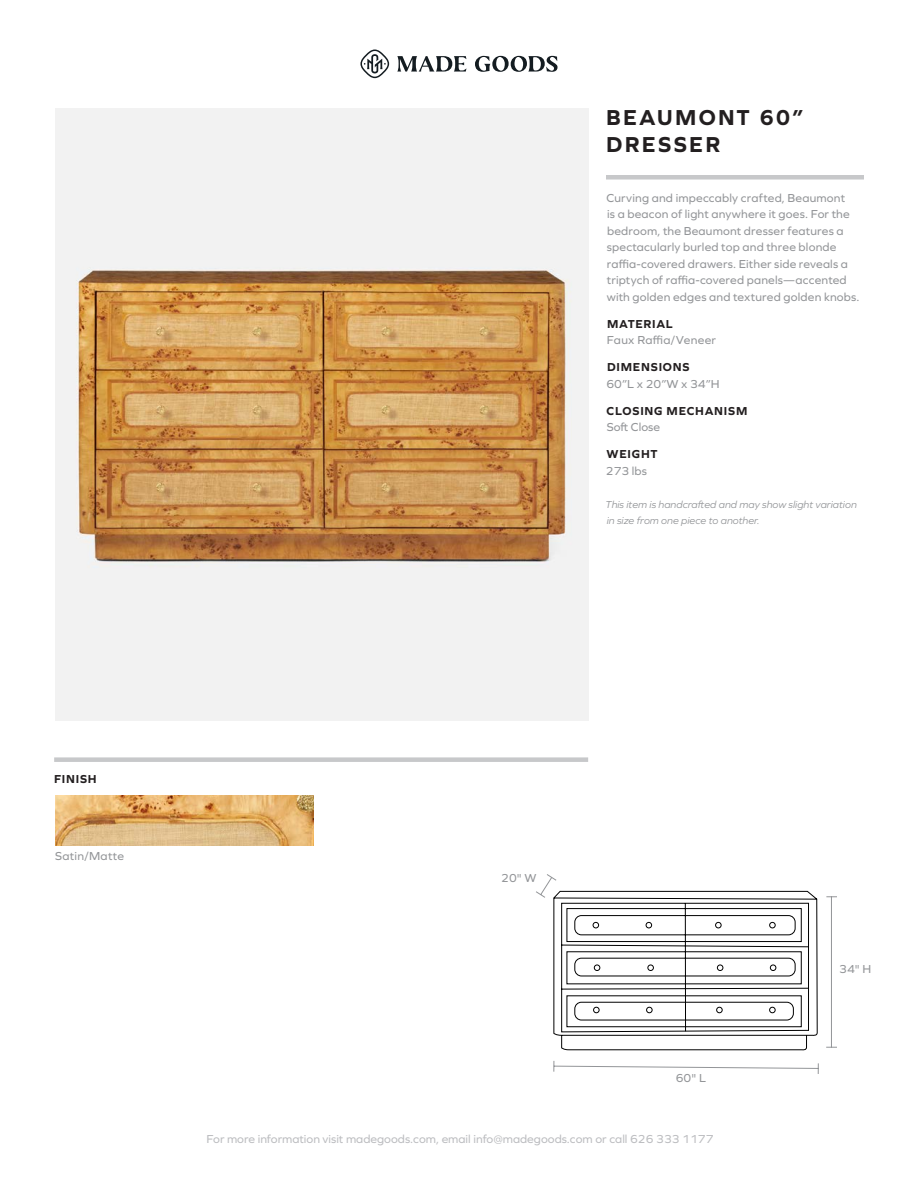
<style>
.page{position:relative;width:918px;height:1188px;background:#fff}
.page>*{position:absolute;margin:0;border:0;box-sizing:border-box;transform-origin:0 0}
.t1{font:700 22.5px/27px "Graphie";letter-spacing:.1em;color:#231f20}
.t2{font:12px/16.5px "Graphie";letter-spacing:.015em;color:#939598}
.t3{font:12px "Graphie";color:#bcbdc0}
.t4{font:700 12px "Graphie";letter-spacing:.065em;color:#231f20}
.t5{font:italic 10.5px/16.5px "Graphie";color:#939598}
</style>
<div class="page">
<div style="left:606px;top:175px;width:258px;height:5px;background:#c7c8ca"></div>
<svg style="left:397px;top:56px;width:161px;height:16px"></svg>
<svg style="left:360px;top:50px;width:29px;height:28px"></svg>
<img style="left:55px;top:109px;width:533px;height:612px">
<div style="left:54px;top:757px;width:534px;height:5px;background:#c7c8ca"></div>
<hr style="left:831px;top:897px;width:1px;height:150px;background:#939598">
<svg style="left:553px;top:1061px;width:266px;height:13px"></svg>
<img style="left:55px;top:795px;width:258px;height:51px">
<svg style="left:536px;top:874px;width:282px;height:177px"></svg>
<h1 class="t1" style="left:606px;top:104px;width:199px">BEAUMONT 60”<br>DRESSER</h1>
<p class="t2" style="left:607px;top:189px;width:255px">Curving and impeccably crafted, Beaumont<br>is a beacon of light anywhere it goes. For the bedroom, the Beaumont dresser features a spectacularly burled top and three blonde raffia-covered drawers. Either side reveals a triptych of raffia-covered panels—accented with golden edges and textured golden knobs.</p>
<p class="t4" style="left:607px;top:317px;width:67px">MATERIAL</p>
<p class="t2" style="left:607px;top:332px;width:111px">Faux Raffia/Veneer</p>
<p class="t4" style="left:607px;top:360px;width:84px">DIMENSIONS</p>
<p class="t2" style="left:606px;top:375px;width:115px">60”L x 20”W x 34”H</p>
<p class="t4" style="left:607px;top:404px;width:142px">CLOSING MECHANISM</p>
<p class="t2" style="left:607px;top:419px;width:55px">Soft Close</p>
<p class="t4" style="left:607px;top:447px;width:52px">WEIGHT</p>
<p class="t2" style="left:606px;top:462px;width:42px">273 lbs</p>
<p class="t5" style="left:606px;top:496px;width:253px">This item is handcrafted and may show slight variation in size from one piece to another.</p>
<p class="t4" style="left:54px;top:772px;width:44px">FINISH</p>
<p class="t2" style="left:55px;top:847px;width:70px">Satin/Matte</p>
<p class="t2" style="left:501px;top:869px;width:37px">20" W</p>
<p class="t2" style="left:676px;top:1069px;width:32px">60" L</p>
<p class="t3" style="left:207px;top:1132px;width:508px">For more information visit madegoods.com, email info@madegoods.com or call 626 333 1177</p>
<p class="t2" style="left:839px;top:961px;width:33px">34" H</p>
</div>
